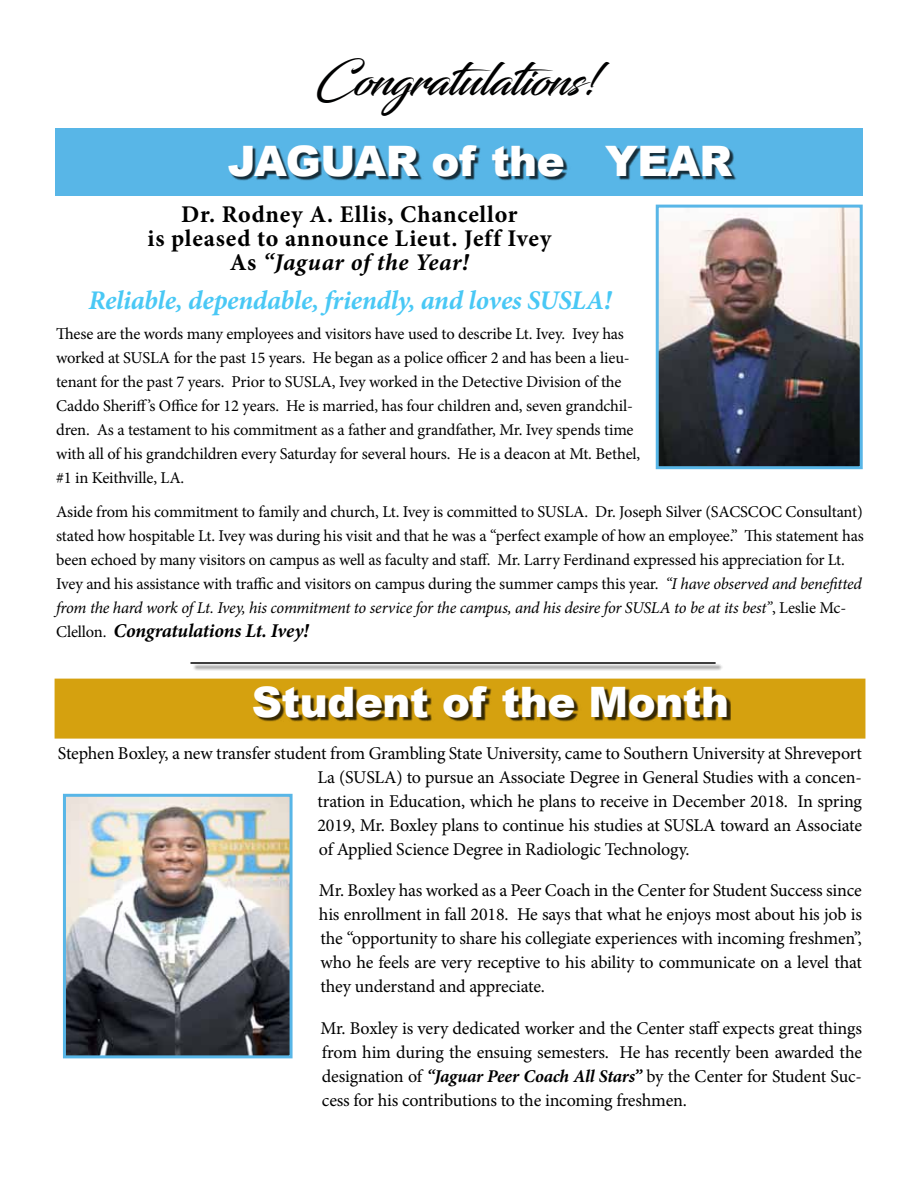
<style>
.page{position:relative;width:918px;height:1188px;background:#fff}
.page>*{position:absolute;margin:0;border:0;box-sizing:border-box;transform-origin:0 0}
.t1{font:45px "Blacksword";letter-spacing:-.01em;color:#000101}
.t2{font:900 42px "Arial";letter-spacing:-.01em;color:#fff}
.t3{font:italic 700 27px "Minion Pro";letter-spacing:-.01em;color:#49c8f5}
.t4{font:700 24px/24px "Minion Pro";letter-spacing:.03em;color:#000;text-align:center}
.t5{font:italic 700 19.5px "Minion Pro";letter-spacing:-.01em;color:#000}
.t6{font:18px/24px "Minion Pro";letter-spacing:-.01em;color:#000;text-align:justify}
.t7{font:16.5px/24px "Minion Pro";letter-spacing:-.015em;color:#000}
.s1{font-style:italic}
.s2{font-weight:400;font-style:normal;font-size:16.5px}
.s3{font-weight:700;font-style:italic}
</style>
<div class="page">
<div style="left:55px;top:128px;width:808px;height:67px;background:#58b6e7"></div>
<div style="left:230px;top:147px;width:507px;height:33px;background:#000;opacity:.75"></div>
<img style="left:660px;top:209px;width:199px;height:256px">
<div style="left:656px;top:205px;width:207px;height:264px;border:3px solid #58b6e7"></div>
<div style="left:55px;top:679px;width:810px;height:60px;background:#d5a10f"></div>
<div style="left:255px;top:688px;width:476px;height:33px;background:#000;opacity:.75"></div>
<div style="left:192px;top:664px;width:531px;height:7px;background:#000;opacity:.75"></div>
<hr style="left:190px;top:662px;width:526px;height:2px;background:#000">
<img style="left:67px;top:798px;width:222px;height:256px">
<div style="left:63px;top:794px;width:230px;height:264px;border:3px solid #58b6e7"></div>
<h1 class="t1" style="left:316px;top:53px;width:287px">Congratulations!</h1>
<h2 class="t2" style="left:228px;top:138px;width:506px">JAGUAR of the YEAR</h2>
<h3 class="t4" style="left:148px;top:202px;width:405px">Dr. Rodney A. Ellis, Chancellor<br>is pleased to announce Lieut. Jeff Ivey<br>As <span class="s1">“Jaguar of the Year!</span></h3>
<h3 class="t3" style="left:88px;top:281px;width:524px">Reliable, dependable, friendly, and loves SUSLA!</h3>
<p class="t7" style="left:56px;top:322px;width:586px">These are the words many employees and visitors have used to describe Lt. Ivey. Ivey has worked at SUSLA for the past 15 years. He began as a police officer 2 and has been a lieu&shy;tenant for the past 7 years. Prior to SUSLA, Ivey worked in the Detective Division of the Caddo Sheriff’s Office for 12 years. He is married, has four children and, seven grandchil&shy;dren. As a testament to his commitment as a father and grandfather, Mr. Ivey spends time with all of his grandchildren every Saturday for several hours. He is a deacon at Mt. Bethel, #1 in Keithville, LA.</p>
<p class="t7" style="left:56px;top:500px;width:809px">Aside from his commitment to family and church, Lt. Ivey is committed to SUSLA. Dr. Joseph Silver (SACSCOC Consultant) stated how hospitable Lt. Ivey was during his visit and that he was a “perfect example of how an employee.” This statement has been echoed by many visitors on campus as well as faculty and staff. Mr. Larry Ferdinand expressed his appreciation for Lt.<br>Ivey and his assistance with traffic and visitors on campus during the summer camps this year. <span class="s1">“I have observed and benefitted from the hard work of Lt. Ivey, his commitment to service for the campus, and his desire for SUSLA to be at its best”</span>, Leslie Mc-</p>
<p class="t5" style="left:56px;top:617px;width:254px"><span class="s2">Clellon.</span> Congratulations Lt. Ivey!</p>
<h2 class="t2" style="left:252px;top:679px;width:479px">Student of the Month</h2>
<p class="t6" style="left:317px;top:742px;width:546px;text-indent:-260px">Stephen Boxley, a new transfer student from Grambling State University, came to Southern University at Shreveport La (SUSLA) to pursue an Associate Degree in General Studies with a concen&shy;tration in Education, which he plans to receive in December 2018. In spring 2019, Mr. Boxley plans to continue his studies at SUSLA toward an Associate of Applied Science Degree in Radiologic Technology.</p>
<p class="t6" style="left:319px;top:878px;width:545px">Mr. Boxley has worked as a Peer Coach in the Center for Student Success since his enrollment in fall 2018. He says that what he enjoys most about his job is the “opportunity to share his collegiate experiences with incoming freshmen”, who he feels are very receptive to his ability to communicate on a level that they understand and appreciate.</p>
<p class="t6" style="left:320px;top:1016px;width:543px">Mr. Boxley is very dedicated worker and the Center staff expects great things from him during the ensuing semesters. He has recently been awarded the designation of <span class="s3">“Jaguar Peer Coach All Stars”</span> by the Center for Student Suc&shy;cess for his contributions to the incoming freshmen.</p>
</div>
